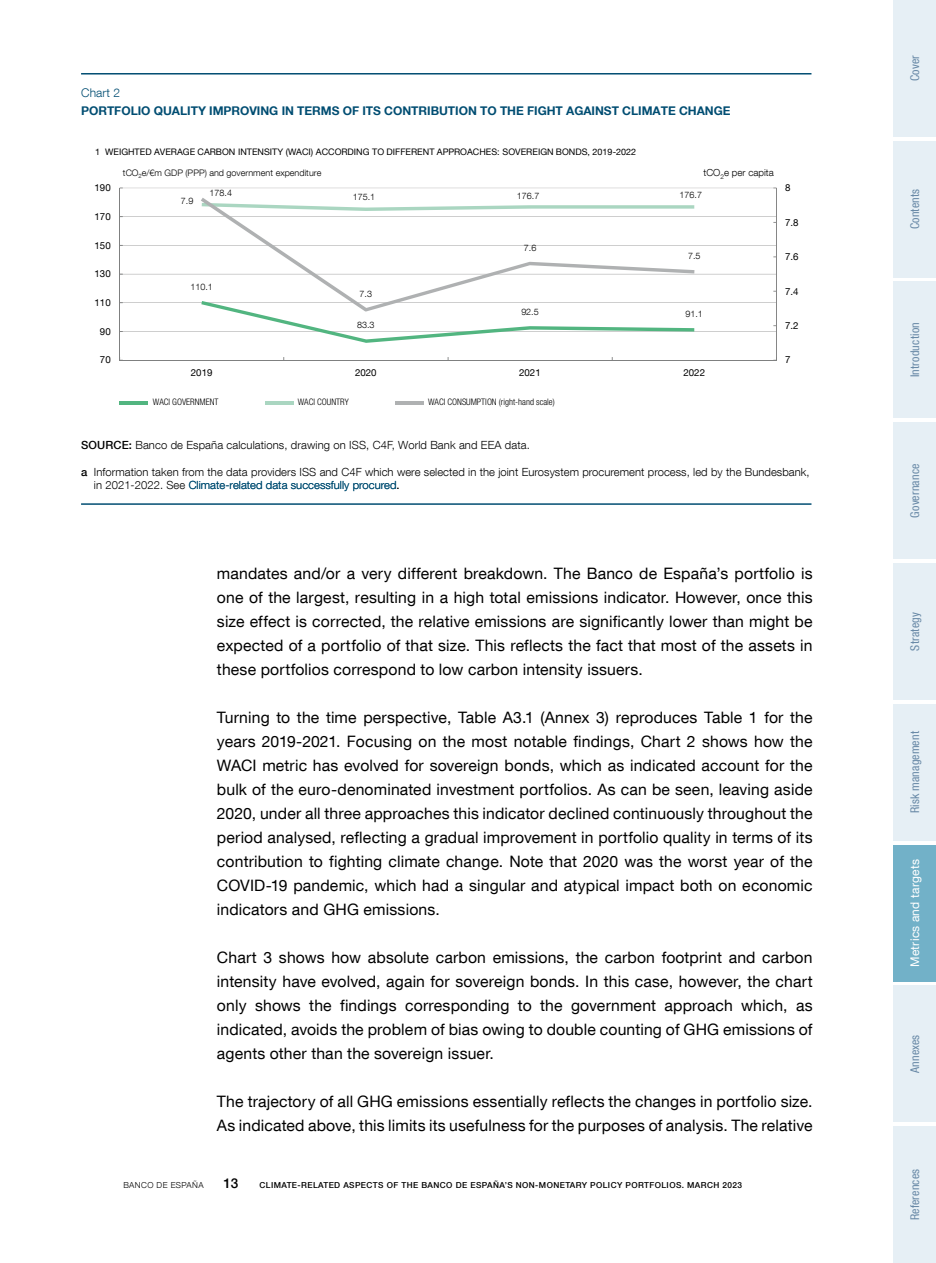
<style>
.page{position:relative;width:936px;height:1263px;background:#fff}
.page>*{position:absolute;margin:0;border:0;box-sizing:border-box;transform-origin:0 0}
.Texto_capítulo{font:15.75px/24px "Bd E Neue Helvetica";letter-spacing:.01em;color:#000;text-align:justify}
.t1{font:500 13.5px "Bd E Neue Helvetica";color:#000}
.t2{font:700 12px "Bd E Neue Helvetica";letter-spacing:-.005em;color:#004d72}
.t3{font:condensed 12px "Bd E Neue Helvetica";letter-spacing:.015em;color:#6687a5}
.t4{font:12px "Bd E Neue Helvetica";letter-spacing:.02em;color:#fff}
.t5{font:300 12px "Bd E Neue Helvetica";letter-spacing:.01em;color:#004d72}
.t6{font:300 11.25px/13.5px "Bd E Neue Helvetica";letter-spacing:.005em;color:#000}
.t7{font:9.75px "Bd E Neue Helvetica";color:#000}
.t8{font:300 9.75px "Bd E Neue Helvetica";color:#000}
.t9{font:9px "Bd E Neue Helvetica";color:#000}
.t10{font:300 9px "Bd E Neue Helvetica";letter-spacing:.005em;color:#000}
.t11{font:300 condensed 9px "Bd E Neue Helvetica";color:#000}
.t12{font:500 8.25px "Bd E Neue Helvetica";letter-spacing:.05em;color:#000}
.t13{font:300 8.25px "Bd E Neue Helvetica";letter-spacing:.05em;color:#000}
.s1{font-weight:500}
.s2{color:#004d72}
</style>
<div class="page">
<div style="left:893px;top:0;width:42px;height:137px;background:#e6eff5"></div>
<div style="left:893px;top:141px;width:42px;height:136px;background:#e6eff5"></div>
<div style="left:893px;top:282px;width:42px;height:136px;background:#e6eff5"></div>
<div style="left:893px;top:422px;width:42px;height:137px;background:#e6eff5"></div>
<div style="left:893px;top:563px;width:42px;height:137px;background:#e6eff5"></div>
<div style="left:893px;top:704px;width:42px;height:136px;background:#e6eff5"></div>
<div style="left:893px;top:845px;width:42px;height:136px;background:#72b1c8"></div>
<div style="left:893px;top:985px;width:42px;height:137px;background:#e6eff5"></div>
<div style="left:893px;top:1126px;width:42px;height:137px;background:#e6eff5"></div>
<hr style="left:81px;top:73px;width:730px;height:2px;background:#004d72">
<hr style="left:81px;top:503px;width:730px;height:2px;background:#004d72">
<hr style="left:120px;top:331px;width:656px;height:1px;background:#a6a5a5">
<hr style="left:120px;top:302px;width:656px;height:1px;background:#a6a5a5">
<hr style="left:120px;top:274px;width:656px;height:1px;background:#a6a5a5">
<hr style="left:120px;top:245px;width:656px;height:1px;background:#a6a5a5">
<hr style="left:120px;top:216px;width:656px;height:1px;background:#a6a5a5">
<hr style="left:120px;top:188px;width:656px;height:1px;background:#a6a5a5">
<hr style="left:776px;top:188px;width:1px;height:172px;background:#868686">
<hr style="left:119px;top:188px;width:1px;height:172px;background:#7f8080">
<hr style="left:120px;top:360px;width:656px;height:1px;background:#7f8080">
<svg style="left:201px;top:312px;width:493px;height:31px"></svg>
<svg style="left:201px;top:198px;width:493px;height:114px"></svg>
<hr style="left:119px;top:401px;width:29px;height:3px;background:#52b580">
<hr style="left:264px;top:401px;width:29px;height:3px;background:#aad6c1">
<hr style="left:395px;top:401px;width:28px;height:3px;background:#afb1b2">
<p class="t5" style="left:81px;top:85px;width:41px">Chart 2</p>
<p class="t2" style="left:81px;top:103px;width:651px">PORTFOLIO QUALITY IMPROVING IN TERMS OF ITS CONTRIBUTION TO THE FIGHT AGAINST CLIMATE CHANGE</p>
<p class="t9" style="left:95px;top:146px;width:542px">1 WEIGHTED AVERAGE CARBON INTENSITY (WACI) ACCORDING TO DIFFERENT APPROACHES: SOVEREIGN BONDS, 2019-2022</p>
<p class="t10" style="left:123px;top:167px;width:200px">tCO<sub>2</sub>e/€m GDP (PPP) and government expenditure</p>
<p class="t8" style="left:703px;top:167px;width:72px">tCO<sub>2</sub>e per capita</p>
<p class="t7" style="left:95px;top:182px;width:18px">190</p>
<p class="t7" style="left:95px;top:210px;width:18px">170</p>
<p class="t7" style="left:95px;top:239px;width:18px">150</p>
<p class="t7" style="left:95px;top:268px;width:18px">130</p>
<p class="t7" style="left:95px;top:296px;width:18px">110</p>
<p class="t7" style="left:100px;top:325px;width:12px">90</p>
<p class="t7" style="left:100px;top:354px;width:12px">70</p>
<p class="t10" style="left:181px;top:195px;width:14px">7.9</p>
<p class="t10" style="left:209px;top:188px;width:24px">178.4</p>
<p class="t10" style="left:190px;top:281px;width:24px">110.1</p>
<p class="t10" style="left:353px;top:191px;width:24px">175.1</p>
<p class="t10" style="left:517px;top:190px;width:24px">176.7</p>
<p class="t10" style="left:679px;top:189px;width:24px">176.7</p>
<p class="t10" style="left:359px;top:288px;width:14px">7.3</p>
<p class="t10" style="left:357px;top:320px;width:19px">83.3</p>
<p class="t10" style="left:524px;top:242px;width:14px">7.6</p>
<p class="t10" style="left:688px;top:251px;width:14px">7.5</p>
<p class="t10" style="left:521px;top:307px;width:19px">92.5</p>
<p class="t10" style="left:685px;top:309px;width:19px">91.1</p>
<p class="t7" style="left:191px;top:366px;width:23px">2019</p>
<p class="t7" style="left:355px;top:366px;width:23px">2020</p>
<p class="t7" style="left:519px;top:366px;width:23px">2021</p>
<p class="t7" style="left:683px;top:366px;width:23px">2022</p>
<p class="t11" style="left:153px;top:397px;width:67px">WACI GOVERNMENT</p>
<p class="t11" style="left:298px;top:397px;width:52px">WACI COUNTRY</p>
<p class="t11" style="left:428px;top:397px;width:128px">WACI CONSUMPTION (right-hand scale)</p>
<p class="t7" style="left:785px;top:182px;width:7px">8</p>
<p class="t7" style="left:785px;top:216px;width:15px">7.8</p>
<p class="t7" style="left:785px;top:251px;width:15px">7.6</p>
<p class="t7" style="left:785px;top:285px;width:15px">7.4</p>
<p class="t7" style="left:785px;top:319px;width:15px">7.2</p>
<p class="t7" style="left:785px;top:354px;width:7px">7</p>
<p class="t6" style="left:81px;top:438px;width:450px"><span class="s1">SOURCE:</span> Banco de España calculations, drawing on ISS, C4F, World Bank and EEA data.</p>
<p class="t6" style="left:94px;top:465px;width:717px;text-indent:-13px"><span class="s1">a</span> Information taken from the data providers ISS and C4F which were selected in the joint Eurosystem procurement process, led by the Bundesbank, in 2021-2022. See <span class="s2">Climate-related data successfully procured</span>.</p>
<p class="Texto_capítulo" style="left:217px;top:561px;width:597px">mandates and/or a very different breakdown. The Banco de España’s portfolio is one of the largest, resulting in a high total emissions indicator. However, once this size effect is corrected, the relative emissions are significantly lower than might be expected of a portfolio of that size. This reflects the fact that most of the assets in these portfolios correspond to low carbon intensity issuers.</p>
<p class="Texto_capítulo" style="left:217px;top:705px;width:597px">Turning to the time perspective, Table A3.1 (Annex 3) reproduces Table 1 for the years 2019-2021. Focusing on the most notable findings, Chart 2 shows how the WACI metric has evolved for sovereign bonds, which as indicated account for the bulk of the euro-denominated investment portfolios. As can be seen, leaving aside 2020, under all three approaches this indicator declined continuously throughout the period analysed, reflecting a gradual improvement in portfolio quality in terms of its contribution to fighting climate change. Note that 2020 was the worst year of the COVID-19 pandemic, which had a singular and atypical impact both on economic indicators and GHG emissions.</p>
<p class="Texto_capítulo" style="left:217px;top:945px;width:597px">Chart 3 shows how absolute carbon emissions, the carbon footprint and carbon intensity have evolved, again for sovereign bonds. In this case, however, the chart only shows the findings corresponding to the government approach which, as indicated, avoids the problem of bias owing to double counting of GHG emissions of agents other than the sovereign issuer.</p>
<p class="Texto_capítulo" style="left:217px;top:1089px;width:597px">The trajectory of all GHG emissions essentially reflects the changes in portfolio size.<br>As indicated above, this limits its usefulness for the purposes of analysis. The relative</p>
<p class="t13" style="left:123px;top:1180px;width:82px">BANCO DE ESPAÑA</p>
<p class="t1" style="left:223px;top:1175px;width:16px">13</p>
<p class="t12" style="left:259px;top:1180px;width:484px">CLIMATE-RELATED ASPECTS OF THE BANCO DE ESPAÑA’S NON-MONETARY POLICY PORTFOLIOS. MARCH 2023</p>
<p class="t3" style="left:907px;top:81px;width:28px;rotate:-90deg">Cover</p>
<p class="t3" style="left:907px;top:229px;width:42px;rotate:-90deg">Contents</p>
<p class="t3" style="left:907px;top:377px;width:57px;rotate:-90deg">Introduction</p>
<p class="t3" style="left:907px;top:518px;width:56px;rotate:-90deg">Governance</p>
<p class="t3" style="left:907px;top:651px;width:40px;rotate:-90deg">Strategy</p>
<p class="t3" style="left:907px;top:813px;width:84px;rotate:-90deg">Risk management</p>
<p class="t4" style="left:907px;top:967px;width:109px;rotate:-90deg">Metrics and targets</p>
<p class="t3" style="left:907px;top:1073px;width:40px;rotate:-90deg">Annexes</p>
<p class="t3" style="left:907px;top:1220px;width:53px;rotate:-90deg">References</p>
</div>
